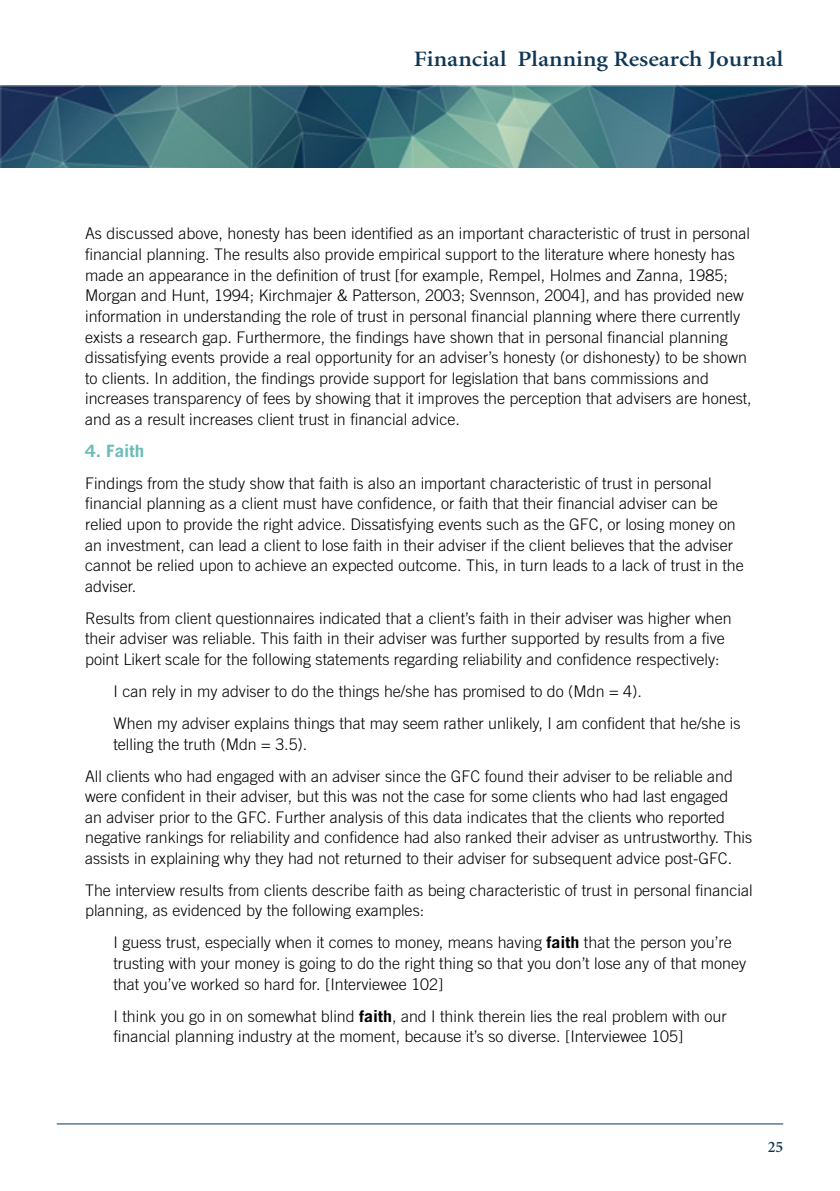
<style>
.page{position:relative;width:840px;height:1191px;background:#fff}
.page>*{position:absolute;margin:0;border:0;box-sizing:border-box;transform-origin:0 0}
.t1{font:600 22px "Minion";color:#0f3754;scale:1.12 1}
.Subheading_2{font:700 17px "Trade Gothic";color:#6bbcb9;scale:1.12 1}
.Body_copy{font:300 16px/20.6px "Trade Gothic";color:#000}
._5mm_indent{font:300 16px/20.6px "Trade Gothic";color:#000}
.t2{font:600 16px "Minion";color:#0f3754}
.s1{font-weight:700}
</style>
<div class="page">
<hr style="left:57px;top:1123px;width:725px;height:1px;background:#0f3754">
<img style="left:0;top:86px;width:839px;height:82px">
<h1 class="t1" style="left:413px;top:48px;width:331px">Financial Planning Research Journal</h1>
<p class="Body_copy" style="left:85px;top:223px;width:667px">As discussed above, honesty has been identified as an important characteristic of trust in personal financial planning. The results also provide empirical support to the literature where honesty has made an appearance in the definition of trust [for example, Rempel, Holmes and Zanna, 1985; Morgan and Hunt, 1994; Kirchmajer &amp; Patterson, 2003; Svennson, 2004], and has provided new information in understanding the role of trust in personal financial planning where there currently exists a research gap. Furthermore, the findings have shown that in personal financial planning dissatisfying events provide a real opportunity for an adviser’s honesty (or dishonesty) to be shown to clients. In addition, the findings provide support for legislation that bans commissions and increases transparency of fees by showing that it improves the perception that advisers are honest, and as a result increases client trust in financial advice.</p>
<p class="Subheading_2" style="left:85px;top:440px;width:54px">4. Faith</p>
<p class="Body_copy" style="left:85px;top:472px;width:659px">Findings from the study show that faith is also an important characteristic of trust in personal financial planning as a client must have confidence, or faith that their financial adviser can be relied upon to provide the right advice. Dissatisfying events such as the GFC, or losing money on an investment, can lead a client to lose faith in their adviser if the client believes that the adviser cannot be relied upon to achieve an expected outcome. This, in turn leads to a lack of trust in the adviser.</p>
<p class="Body_copy" style="left:85px;top:607px;width:647px">Results from client questionnaires indicated that a client’s faith in their adviser was higher when their adviser was reliable. This faith in their adviser was further supported by results from a five point Likert scale for the following statements regarding reliability and confidence respectively:</p>
<p class="_5mm_indent" style="left:113px;top:681px;width:529px">I can rely in my adviser to do the things he/she has promised to do (Mdn = 4).</p>
<p class="_5mm_indent" style="left:113px;top:712px;width:628px">When my adviser explains things that may seem rather unlikely, I am confident that he/she is telling the truth (Mdn = 3.5).</p>
<p class="Body_copy" style="left:85px;top:765px;width:668px">All clients who had engaged with an adviser since the GFC found their adviser to be reliable and were confident in their adviser, but this was not the case for some clients who had last engaged<br>an adviser prior to the GFC. Further analysis of this data indicates that the clients who reported negative rankings for reliability and confidence had also ranked their adviser as untrustworthy. This assists in explaining why they had not returned to their adviser for subsequent advice post-GFC.</p>
<p class="Body_copy" style="left:85px;top:879px;width:668px">The interview results from clients describe faith as being characteristic of trust in personal financial planning, as evidenced by the following examples:</p>
<p class="_5mm_indent" style="left:113px;top:932px;width:634px">I guess trust, especially when it comes to money, means having <span class="s1">faith</span> that the person you’re trusting with your money is going to do the right thing so that you don’t lose any of that money that you’ve worked so hard for. [Interviewee 102]</p>
<p class="_5mm_indent" style="left:113px;top:1005px;width:614px">I think you go in on somewhat blind <span class="s1">faith</span>, and I think therein lies the real problem with our financial planning industry at the moment, because it’s so diverse. [Interviewee 105]</p>
<p class="t2" style="left:767px;top:1138px;width:17px">25</p>
</div>
